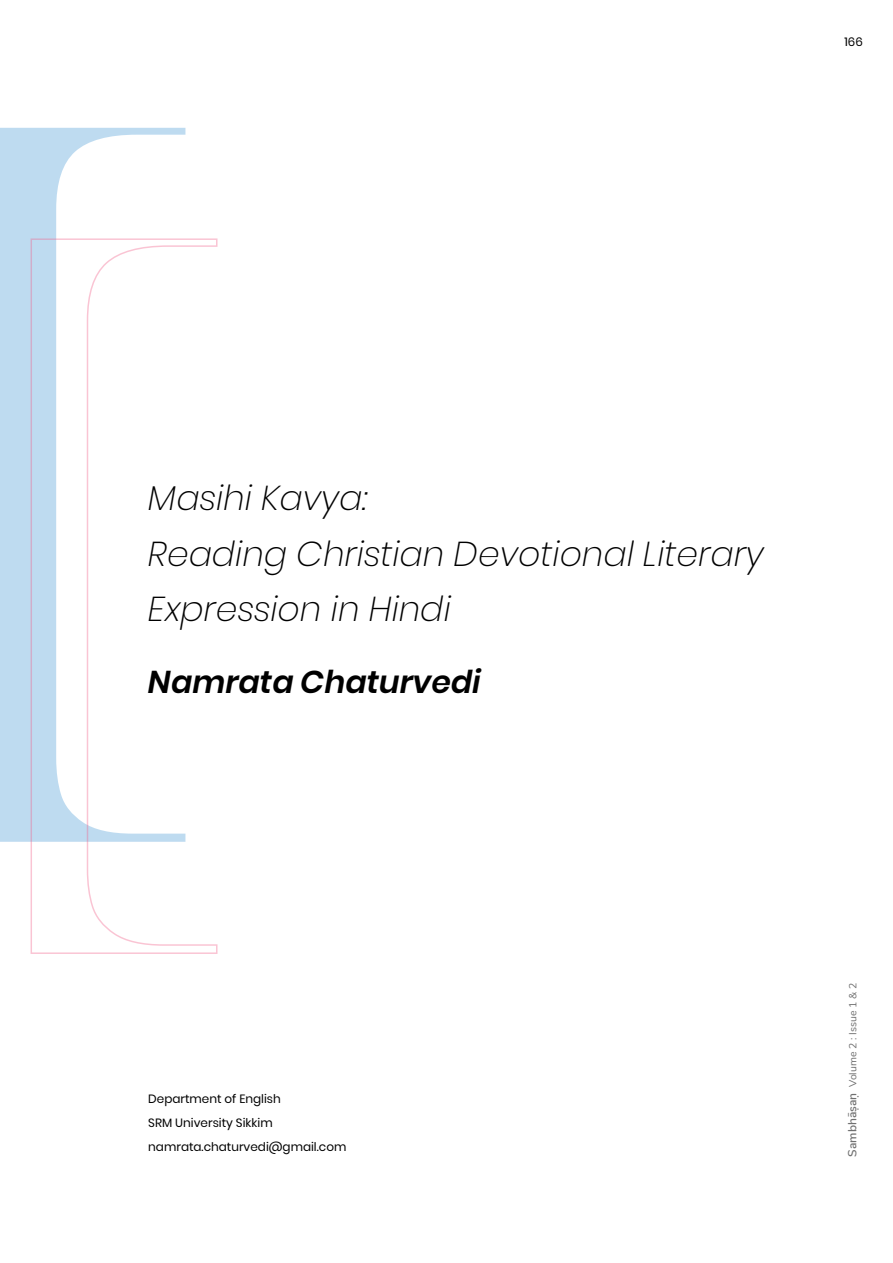
<style>
.page{position:relative;width:893px;height:1263px;background:#fff}
.page>*{position:absolute;margin:0;border:0;box-sizing:border-box;transform-origin:0 0}
.t1{font:italic 200 34.5px/55.5px "Poppins";color:#000}
.t2{font:italic 600 31.5px "Poppins";color:#000}
.t3{font:12px/24px "Poppins";color:#000}
.t4{font:10.5px "Nunito";color:#707070}
.s1{font-weight:600;font-size:12px}
</style>
<div class="page">
<svg style="left:0;top:128px;width:185px;height:714px;fill:#bedbf0"></svg>
<svg style="left:30px;top:238px;width:188px;height:716px"></svg>
<p class="t3" style="left:844px;top:29px;width:20px">166</p>
<h1 class="t1" style="left:148px;top:470px;width:617px">Masihi Kavya:<br>Reading Christian Devotional Literary<br>Expression in Hindi</h1>
<h2 class="t2" style="left:148px;top:664px;width:334px">Namrata Chaturvedi</h2>
<p class="t3" style="left:148px;top:1087px;width:200px">Department of English<br>SRM University Sikkim namrata.chaturvedi@gmail.com</p>
<p class="t4" style="left:845px;top:1156px;width:175px;rotate:-90deg"><span class="s1">Sambhāṣaṇ</span> Volume 2 : Issue 1 &amp; 2</p>
</div>
